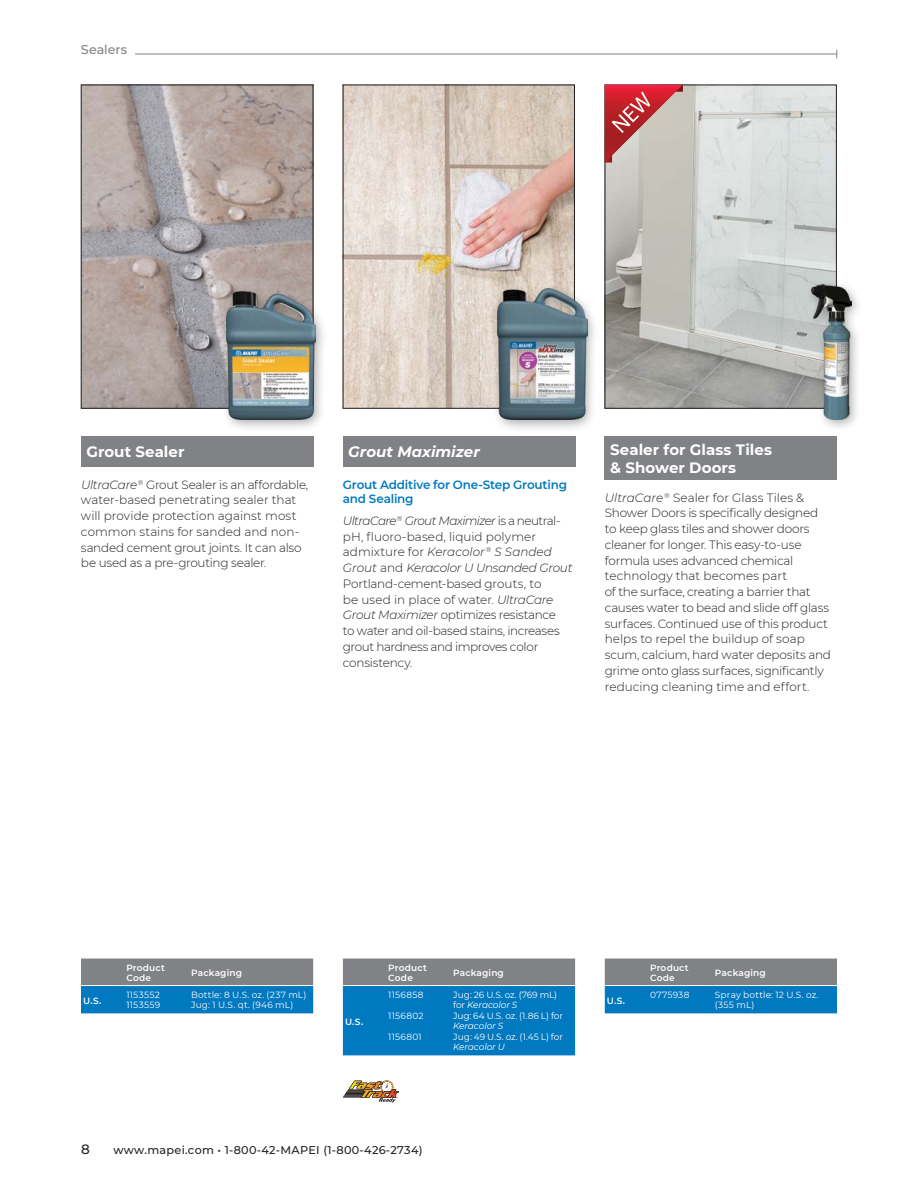
<style>
.page{position:relative;width:918px;height:1188px;background:#fff}
.page>*{position:absolute;margin:0;border:0;box-sizing:border-box;transform-origin:0 0}
.t1{font:700 15px/18px "Montserrat";letter-spacing:.005em;color:#fff}
.t2{font:italic 700 15px "Montserrat";color:#fff}
.t3{font:500 13.5px "Montserrat";color:#231f20}
.t4{font:500 12.75px "Montserrat";letter-spacing:-.005em;color:#808285}
.t5{font:300 12px/15.8px "Montserrat";letter-spacing:-.015em;color:#231f20}
.t6{font:600 12px/14.4px "Montserrat";letter-spacing:-.015em;color:#0079c1}
.t7{font:500 11.25px "Montserrat";letter-spacing:.025em;color:#231f20}
.t8{font:9px/10.5px "Montserrat";letter-spacing:.02em;color:#fff}
.t9{font:600 9px/10.5px "Montserrat";letter-spacing:.02em;color:#fff}
.t10{font:9px/10.5px "Montserrat";letter-spacing:-.01em;color:#fff}
.t11{font:9px "Montserrat";letter-spacing:-.005em;color:#fff}
.t12{font:italic 9px "Montserrat";letter-spacing:-.01em;color:#fff}
.s1{font-style:italic}
</style>
<div class="page">
<hr style="left:135px;top:54px;width:702px;height:1px;background:#808285">
<svg style="left:81px;top:959px;width:232px;height:54px;background:#3f7da3"></svg>
<hr style="left:81px;top:985px;width:43px;height:1px;background:#fff">
<hr style="left:124px;top:985px;width:65px;height:1px;background:#fff">
<hr style="left:189px;top:985px;width:124px;height:1px;background:#fff">
<svg style="left:343px;top:959px;width:232px;height:96px;background:#237bb0"></svg>
<hr style="left:343px;top:985px;width:43px;height:1px;background:#fff">
<hr style="left:386px;top:985px;width:65px;height:1px;background:#fff">
<hr style="left:451px;top:985px;width:124px;height:1px;background:#fff">
<svg style="left:605px;top:959px;width:232px;height:54px;background:#3f7da3"></svg>
<hr style="left:605px;top:985px;width:43px;height:1px;background:#fff">
<hr style="left:648px;top:985px;width:65px;height:1px;background:#fff">
<hr style="left:713px;top:985px;width:124px;height:1px;background:#fff">
<img style="left:83px;top:87px;width:228px;height:319px">
<div style="left:81px;top:85px;width:232px;height:323px;border:1px solid #231f20"></div>
<img style="left:345px;top:87px;width:228px;height:319px">
<img style="left:607px;top:87px;width:228px;height:319px">
<div style="left:605px;top:85px;width:232px;height:323px;border:1px solid #231f20"></div>
<div style="left:490px;top:283px;width:109px;height:149px;background:#231f20;opacity:.35"></div>
<img style="left:498px;top:288px;width:89px;height:131px">
<div style="left:219px;top:286px;width:108px;height:147px;background:#231f20;opacity:.35"></div>
<img style="left:226px;top:292px;width:90px;height:127px">
<div style="left:81px;top:436px;width:232px;height:30px;background:#808285"></div>
<div style="left:343px;top:436px;width:232px;height:30px;background:#808285"></div>
<div style="left:605px;top:436px;width:232px;height:43px;background:#808285"></div>
<svg style="left:343px;top:1080px;width:56px;height:23px"></svg>
<div style="left:804px;top:279px;width:59px;height:153px;background:#231f20;opacity:.35"></div>
<img style="left:811px;top:284px;width:41px;height:135px">
<svg style="left:605px;top:85px;width:78px;height:78px;background:#c97c7d"></svg>
<p class="t4" style="left:81px;top:41px;width:48px">Sealers</p>
<p class="t1" style="left:86px;top:442px;width:100px">Grout Sealer</p>
<p class="t2" style="left:348px;top:441px;width:133px">Grout Maximizer</p>
<p class="t1" style="left:610px;top:440px;width:163px">Sealer for Glass Tiles &amp; Shower Doors</p>
<p class="t5" style="left:81px;top:476px;width:229px"><span class="s1">UltraCare</span><sup>®</sup> Grout Sealer is an affordable, water-based penetrating sealer that will provide protection against most common stains for sanded and non&shy;sanded cement grout joints. It can also be used as a pre-grouting sealer.</p>
<p class="t6" style="left:343px;top:477px;width:226px">Grout Additive for One-Step Grouting and Sealing</p>
<p class="t5" style="left:343px;top:512px;width:231px"><span class="s1">UltraCare</span><sup>®</sup> <span class="s1">Grout Maximizer</span> is a neutral&shy;pH, fluoro-based, liquid polymer admixture for <span class="s1">Keracolor</span><sup>®</sup> <span class="s1">S Sanded Grout</span> and <span class="s1">Keracolor U Unsanded Grout </span>Portland-cement-based grouts, to<br>be used in place of water. <span class="s1">UltraCare Grout Maximizer</span> optimizes resistance<br>to water and oil-based stains, increases grout hardness and improves color consistency.</p>
<p class="t5" style="left:605px;top:489px;width:228px"><span class="s1">UltraCare</span><sup>®</sup> Sealer for Glass Tiles &amp; Shower Doors is specifically designed to keep glass tiles and shower doors cleaner for longer. This easy-to-use formula uses advanced chemical technology that becomes part<br>of the surface, creating a barrier that causes water to bead and slide off glass surfaces. Continued use of this product helps to repel the buildup of soap scum, calcium, hard water deposits and grime onto glass surfaces, significantly reducing cleaning time and effort.</p>
<p class="t9" style="left:126px;top:962px;width:40px">Product<br>Code</p>
<p class="t9" style="left:191px;top:967px;width:52px">Packaging</p>
<p class="t9" style="left:388px;top:962px;width:40px">Product<br>Code</p>
<p class="t9" style="left:453px;top:967px;width:52px">Packaging</p>
<p class="t9" style="left:650px;top:962px;width:40px">Product<br>Code</p>
<p class="t9" style="left:715px;top:967px;width:52px">Packaging</p>
<p class="t9" style="left:83px;top:995px;width:20px">U.S.</p>
<p class="t8" style="left:126px;top:989px;width:35px">1153552<br>1153559</p>
<p class="t8" style="left:191px;top:989px;width:117px">Bottle: 8 U.S. oz. (237 mL)<br>Jug: 1 U.S. qt. (946 mL)</p>
<p class="t9" style="left:345px;top:1016px;width:20px">U.S.</p>
<p class="t8" style="left:388px;top:989px;width:37px">1156858</p>
<p class="t8" style="left:388px;top:1010px;width:37px">1156802</p>
<p class="t8" style="left:388px;top:1031px;width:35px">1156801</p>
<p class="t10" style="left:453px;top:989px;width:112px">Jug: 26 U.S. oz. (769 mL) for <span class="s1">Keracolor S<br></span>Jug: 64 U.S. oz. (1.86 L) for</p>
<p class="t12" style="left:453px;top:1020px;width:52px">Keracolor S</p>
<p class="t11" style="left:453px;top:1030px;width:112px">Jug: 49 U.S. oz. (1.45 L) for</p>
<p class="t12" style="left:453px;top:1041px;width:53px">Keracolor U</p>
<p class="t9" style="left:607px;top:995px;width:20px">U.S.</p>
<p class="t8" style="left:650px;top:989px;width:41px">0775938</p>
<p class="t8" style="left:715px;top:989px;width:105px">Spray bottle: 12 U.S. oz. (355 mL)</p>
<p class="t3" style="left:81px;top:1140px;width:10px">8</p>
<p class="t7" style="left:113px;top:1142px;width:311px">www.mapei.com • 1-800-42-MAPEI (1-800-426-2734)</p>
</div>
